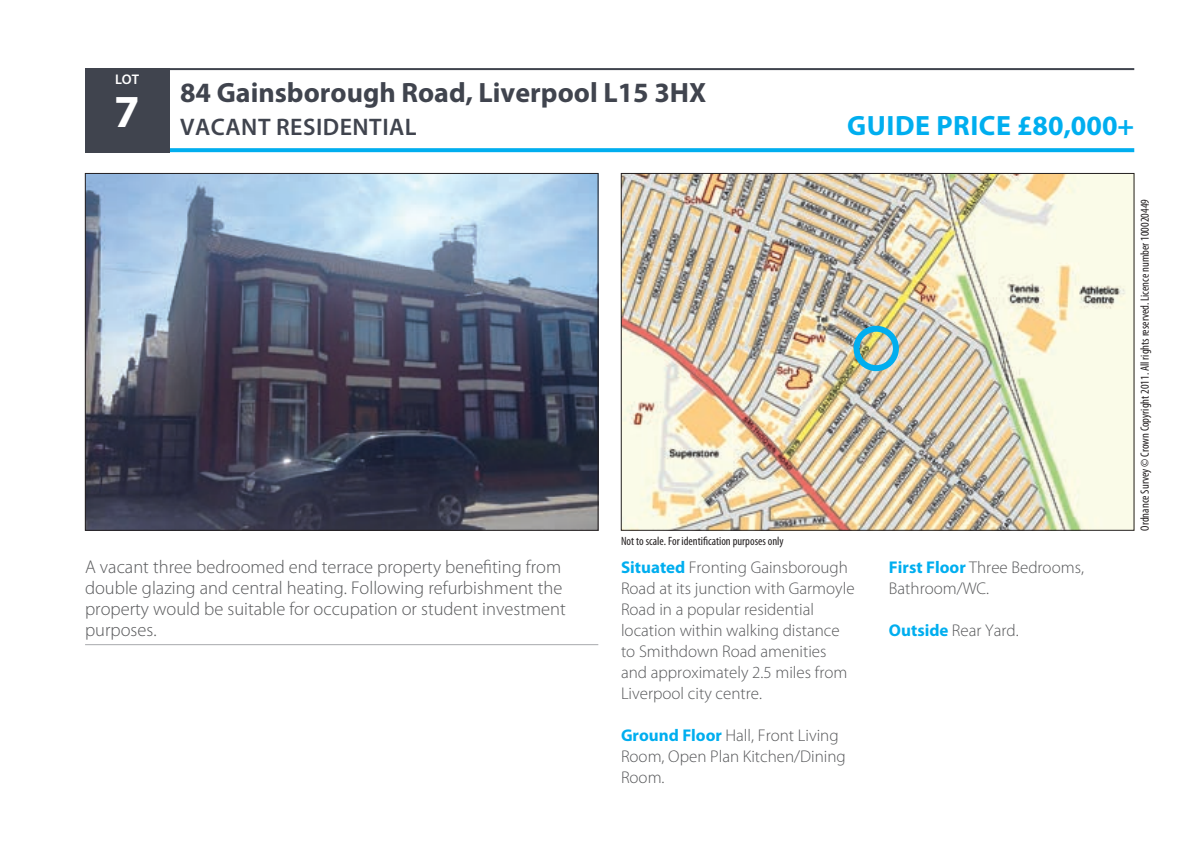
<style>
.page{position:relative;width:1191px;height:856px;background:#fff}
.page>*{position:absolute;margin:0;border:0;box-sizing:border-box;transform-origin:0 0}
.t1{font:700 28px "Myriad Pro";color:#40444e}
.t2{font:700 28px "Myriad Pro";letter-spacing:.02em;color:#00aeef}
.t3{font:600 24px "Myriad Pro";letter-spacing:.02em;color:#40444e}
.t4{font:300 18.4px/21px "Myriad Pro";color:#57585a}
.t5{font:300 17px/21px "Myriad Pro";color:#57585a}
.t6{font:600 14px "Myriad Pro";color:#fff}
.t7{font:condensed 12px "Myriad Pro";color:#231f20}
.s1{font-weight:700;color:#00aeef}
</style>
<div class="page">
<svg style="left:169px;top:148px;width:965px;height:4px;background:#0bb1ef"></svg>
<div style="left:85px;top:68px;width:84px;height:84px;background:#40444e"></div>
<hr style="left:85px;top:68px;width:1049px;height:2px;background:#40444e">
<img style="left:87px;top:175px;width:509px;height:353px">
<img style="left:623px;top:175px;width:509px;height:353px">
<div style="left:853px;top:325px;width:46px;height:46px;border:6px solid #00aeef;border-radius:50%"></div>
<hr style="left:85px;top:644px;width:513px;height:1px;background:#a8a9ad">
<p class="t6" style="left:115px;top:71px;width:26px">LOT</p>
<h1 class="t1" style="left:180px;top:74px;width:528px">84 Gainsborough Road, Liverpool L15 3HX</h1>
<h2 class="t3" style="left:114px;top:112px;width:304px"><sup>7</sup> VACANT RESIDENTIAL</h2>
<h1 class="t2" style="left:847px;top:107px;width:288px">GUIDE PRICE £80,000+</h1>
<p class="t7" style="left:1137px;top:530px;width:333px;rotate:-90deg">Ordnance Survey © Crown Copyright 2011. All rights reserved. Licence number 100020449</p>
<p class="t4" style="left:85px;top:555px;width:482px">A vacant three bedroomed end terrace property benefiting from double glazing and central heating. Following refurbishment the property would be suitable for occupation or student investment purposes.</p>
<p class="t7" style="left:621px;top:533px;width:164px">Not to scale. For identification purposes only</p>
<p class="t5" style="left:621px;top:556px;width:235px"><span class="s1">Situated</span> Fronting Gainsborough<br>Road at its junction with Garmoyle<br>Road in a popular residential location within walking distance to Smithdown Road amenities and approximately 2.5 miles from<br>Liverpool city centre.</p>
<p class="t5" style="left:621px;top:724px;width:226px"><span class="s1">Ground Floor</span> Hall, Front Living<br>Room, Open Plan Kitchen/Dining<br>Room.</p>
<p class="t5" style="left:889px;top:556px;width:196px"><span class="s1">First Floor</span> Three Bedrooms,<br>Bathroom/WC.</p>
<p class="t5" style="left:889px;top:619px;width:131px"><span class="s1">Outside</span> Rear Yard.</p>
</div>
